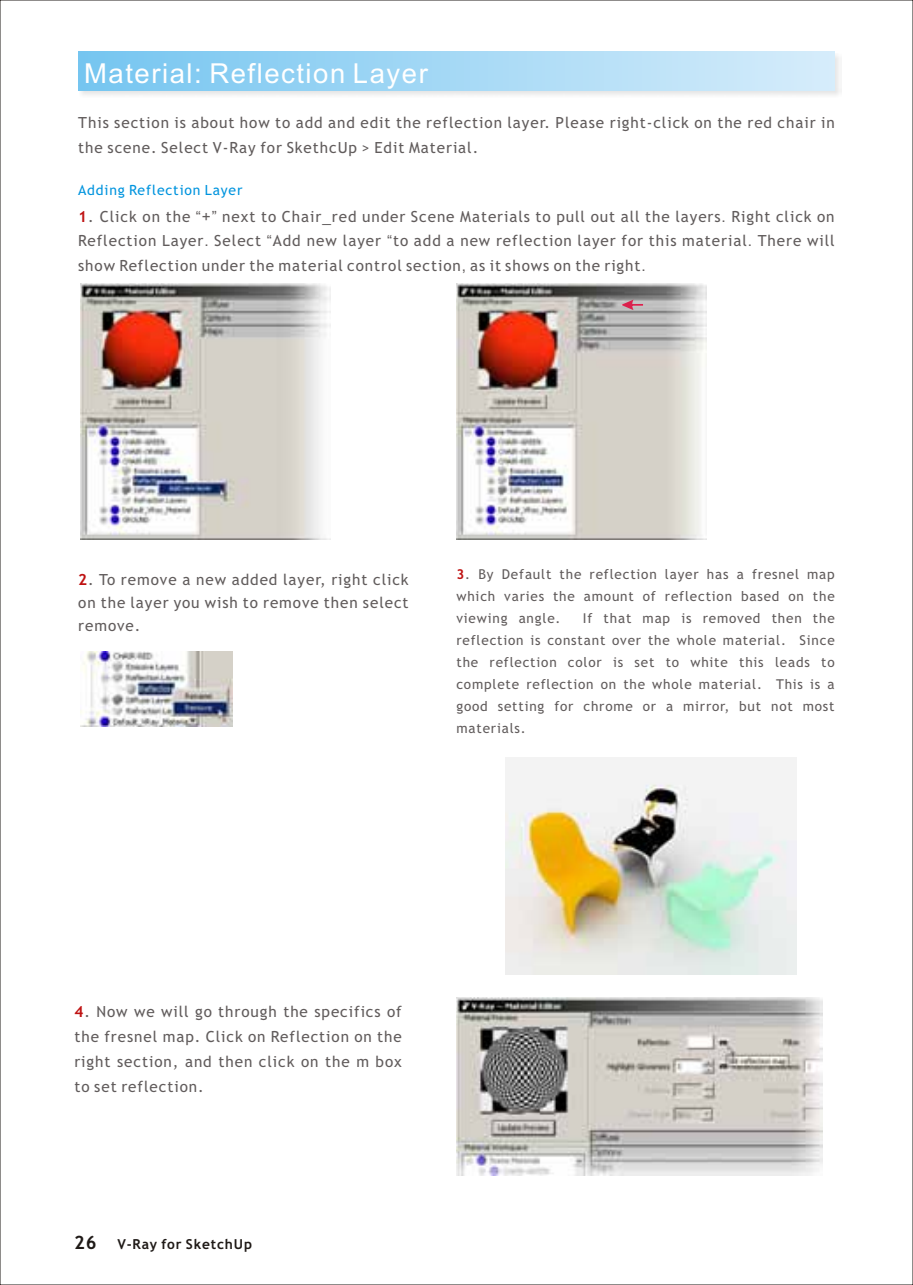
<style>
.page{position:relative;width:913px;height:1285px;background:#fff}
.page>*{position:absolute;margin:0;border:0;box-sizing:border-box;transform-origin:0 0}
.t1{font:27.47px "Arial";letter-spacing:.055em;color:#fff}
.t2{font:15.4px/24.8px "Trebuchet MS";letter-spacing:.06em;color:#615c5c;text-align:justify}
.t3{font:14px "Trebuchet MS";letter-spacing:.06em;color:#0094de}
.t4{font:13.65px/22.1px "Trebuchet MS";letter-spacing:.06em;color:#615c5c;text-align:justify}
.t5{font:700 13.65px "Trebuchet MS";letter-spacing:.06em;color:#1f1a17}
.s1{font-weight:700;color:#bf1212}
.s2{font-family:"Arial"}
.s3{font-size:18.38px}
</style>
<div class="page">
<div style="left:78px;top:52px;width:757px;height:38px;background:linear-gradient(to right,#75c5f0,#d6edfb)"></div>
<img style="left:505px;top:757px;width:291px;height:218px">
<img style="left:81px;top:283px;width:250px;height:256px">
<img style="left:456px;top:283px;width:250px;height:256px">
<svg style="left:621px;top:300px;width:22px;height:10px"></svg>
<img style="left:81px;top:651px;width:152px;height:75px">
<img style="left:456px;top:997px;width:366px;height:178px">
<h1 class="t1" style="left:84px;top:63px;width:345px">Material: Reflection Layer</h1>
<p class="t2" style="left:78px;top:112px;width:758px">This section is about how to add and edit the reflection layer. Please right-click on the red chair in the scene. Select V-Ray for SkethcUp &gt; Edit Material.</p>
<p class="t3" style="left:78px;top:185px;width:166px">Adding Reflection Layer</p>
<p class="t2" style="left:78px;top:205px;width:758px"><span class="s1">1</span>. Click on the <span class="s2">“+”</span> next to Chair<span class="s2">_</span>red under Scene Materials to pull out all the layers<span class="s2">.</span> Right click on Reflection Layer<span class="s2">.</span> Select <span class="s2">“</span>Add new layer <span class="s2">“</span>to add a new reflection layer for this material<span class="s2">.</span> There will show Reflection under the material control section<span class="s2">,</span> as it shows on the right<span class="s2">.</span></p>
<p class="t2" style="left:78px;top:569px;width:332px;line-height:23.1px"><span class="s1">2</span>. To remove a new added layer, right click on the layer you wish to remove then select remove.</p>
<p class="t4" style="left:456px;top:564px;width:380px"><span class="s1">3</span>. By Default the reflection layer has a fresnel map which varies the amount of reflection based on the viewing angle.</p>
<p class="t4" style="left:456px;top:608px;width:380px;text-indent:126px">If that map is removed then the reflection is constant over the whole material. Since the reflection color is set to white this leads to complete reflection on the whole material. This is a good setting for chrome or a mirror, but not most materials.</p>
<p class="t2" style="left:74px;top:1000px;width:329px"><span class="s1">4</span>. Now we will go through the specifics of the fresnel map. Click on Reflection on the right section, and then click on the m box to set reflection.</p>
<p class="t5" style="left:74px;top:1239px;width:179px"><span class="s3">26</span> V-Ray for SketchUp</p>
</div>
